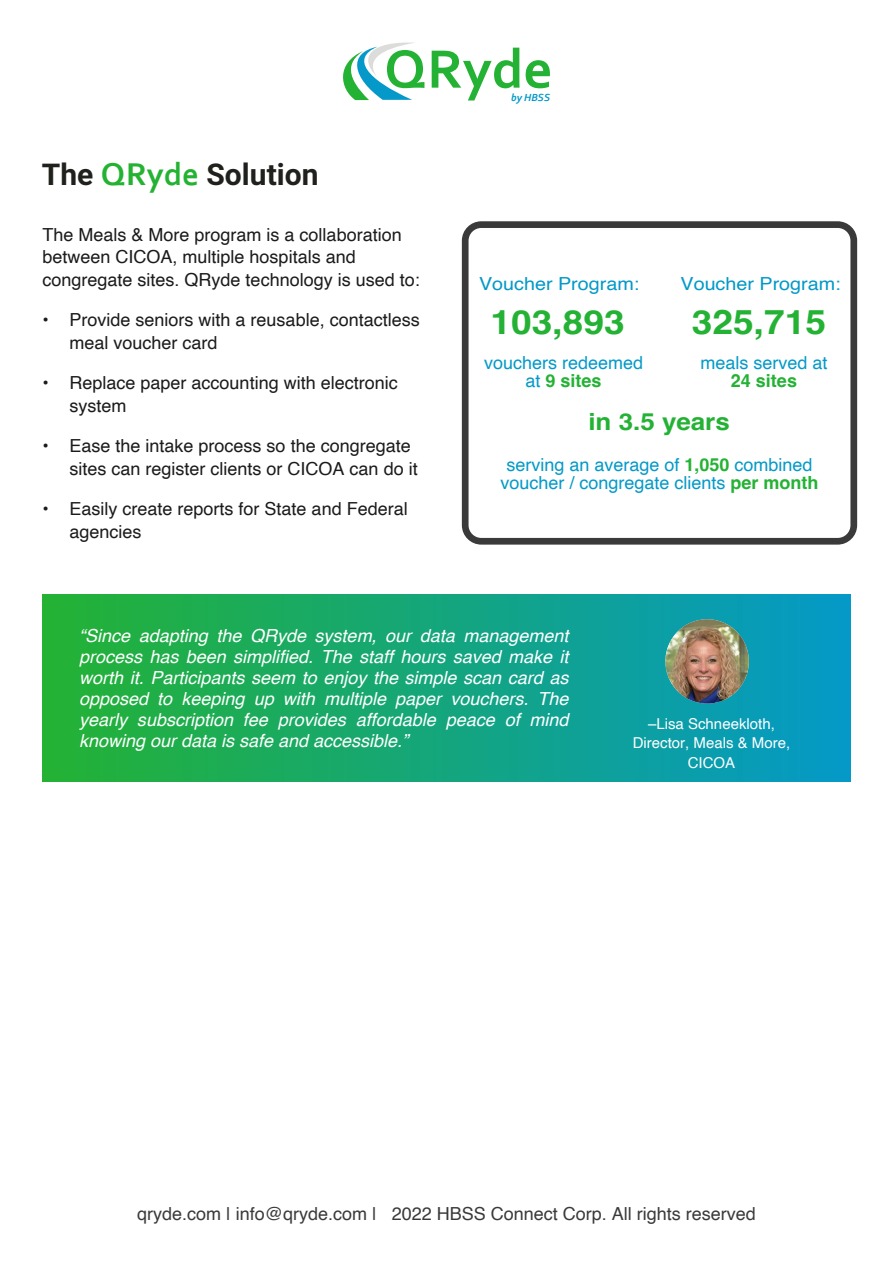
<style>
.page{position:relative;width:893px;height:1263px;background:#fff}
.page>*{position:absolute;margin:0;border:0;box-sizing:border-box;transform-origin:0 0}
.t1{font:700 56.55px "Corbel";color:#24b234}
.t2{font:700 33.75px "Helvetica";color:#24b234;scale:1.1 1}
.t3{font:700 30px "Roboto";color:#1f211c}
.t4{font:700 23.7px "Helvetica";color:#24b235;scale:1.1 1}
.t5{font:18px/22.5px "Helvetica";color:#1b1b1b}
.t6{font:italic 18px/21px "Helvetica";color:#fff;text-align:justify}
.t7{font:18px/18px "Helvetica";color:#0499c8;text-align:center}
.t8{font:18px "Helvetica";color:#3b3a3a}
.t9{font:18px "Helvetica";color:#0499c8;scale:1.1 1}
.t10{font:700 18px "Helvetica";color:#24b235}
.t11{font:15px/19.5px "Helvetica";color:#fff;text-align:center}
.t12{font:italic 700 10.8px "Corbel";color:#0499c8}
.s1{font-family:"Corbel";font-size:33px;color:#24b233}
.s2{font-weight:700;color:#24b235}
.s3{font-weight:700;color:#24b234}
</style>
<div class="page">
<svg style="left:343px;top:42px;width:71px;height:58px"></svg>
<div style="left:43px;top:595px;width:807px;height:187px;background:linear-gradient(to right,#24b233,#0499c8)"></div>
<img style="left:665px;top:619px;width:84px;height:84px;border-radius:50%">
<svg style="left:462px;top:221px;width:395px;height:324px"></svg>
<h1 class="t1" style="left:384px;top:46px;width:170px">QRyde</h1>
<p class="t12" style="left:511px;top:93px;width:40px">by HBSS</p>
<h3 class="t3" style="left:42px;top:162px;width:278px">The <span class="s1">QRyde</span> Solution</h3>
<p class="t5" style="left:43px;top:224px;width:379px">The Meals &amp; More program is a collaboration between CICOA, multiple hospitals and congregate sites. QRyde technology is used to:</p>
<p class="t5" style="left:70px;top:310px;width:352px;text-indent:-27px">• Provide seniors with a reusable, contactless meal voucher card</p>
<p class="t5" style="left:70px;top:373px;width:330px;text-indent:-27px">• Replace paper accounting with electronic system</p>
<p class="t5" style="left:70px;top:436px;width:350px;text-indent:-27px">• Ease the intake process so the congregate sites can register clients or CICOA can do it</p>
<p class="t5" style="left:70px;top:499px;width:340px;text-indent:-27px">• Easily create reports for State and Federal agencies</p>
<p class="t9" style="left:479px;top:277px;width:147px">Voucher Program:</p>
<p class="t9" style="left:680px;top:277px;width:147px">Voucher Program:</p>
<h2 class="t2" style="left:491px;top:309px;width:123px">103,893</h2>
<h2 class="t2" style="left:692px;top:309px;width:123px">325,715</h2>
<p class="t7" style="left:484px;top:355px;width:161px">vouchers redeemed at <span class="s2">9 sites</span></p>
<p class="t7" style="left:700px;top:355px;width:129px">meals served at</p>
<p class="t10" style="left:731px;top:373px;width:68px">24 sites</p>
<h3 class="t4" style="left:588px;top:412px;width:130px">in 3.5 years</h3>
<p class="t7" style="left:500px;top:456px;width:320px">serving an average of <span class="s3">1,050</span> combined voucher / congregate clients <span class="s2">per month</span></p>
<p class="t6" style="left:79px;top:626px;width:491px">“Since adapting the QRyde system, our data management process has been simplified. The staff hours saved make it worth it. Participants seem to enjoy the simple scan card as opposed to keeping up with multiple paper vouchers. The yearly subscription fee provides affordable peace of mind knowing our data is safe and accessible.”</p>
<p class="t11" style="left:633px;top:715px;width:159px">–Lisa Schneekloth,<br>Director, Meals &amp; More,<br>CICOA</p>
<p class="t8" style="left:137px;top:1206px;width:620px">qryde.com | info@qryde.com | 2022 HBSS Connect Corp. All rights reserved</p>
</div>
